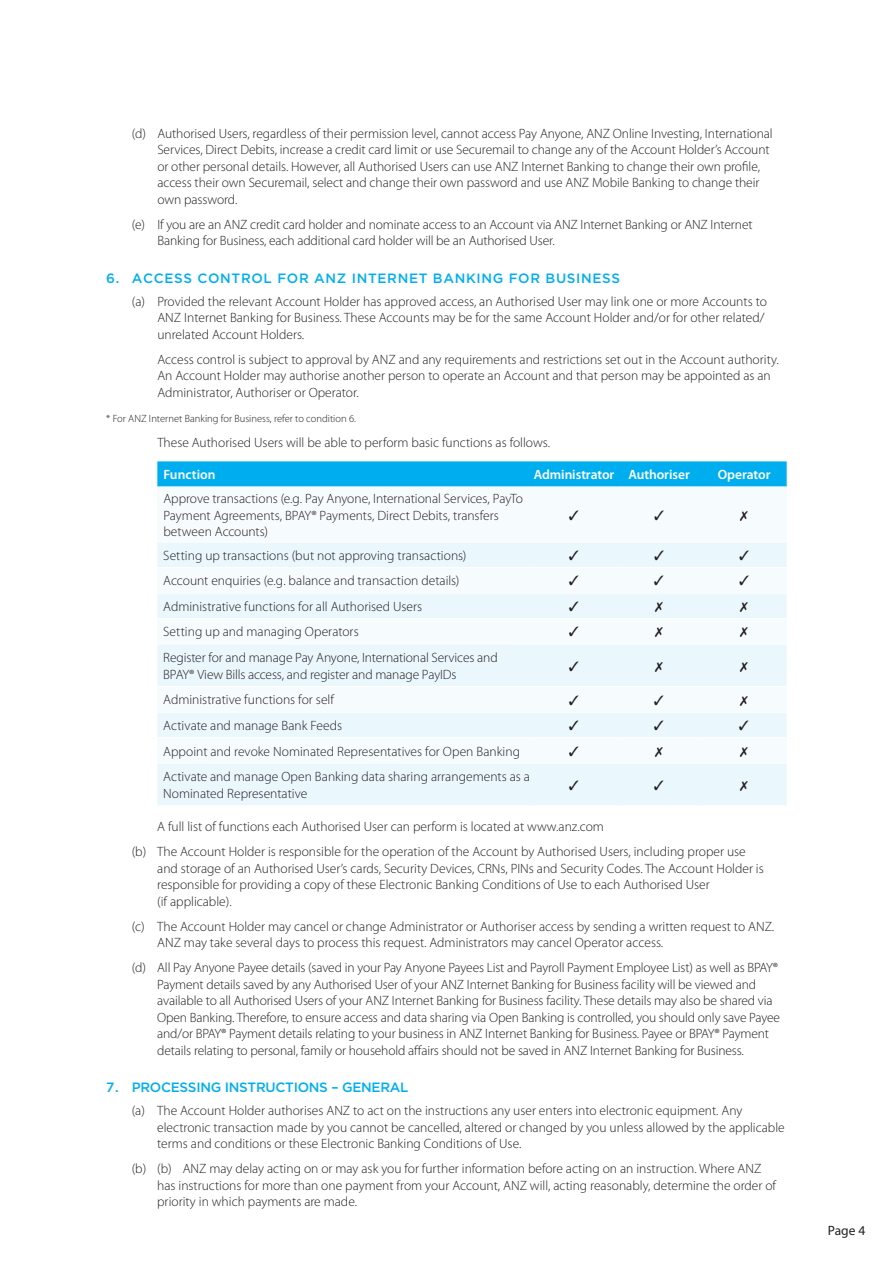
<style>
.page{position:relative;width:893px;height:1263px;background:#fff}
.page>*{position:absolute;margin:0;border:0;box-sizing:border-box;transform-origin:0 0}
.t1{font:300 13.5px/16.5px "Myriad Pro";color:#231f20}
.t2{font:500 13.5px "Gotham";letter-spacing:.05em;color:#00aeef}
.t3{font:600 13.5px "Myriad Pro";letter-spacing:-.005em;color:#fff}
.t4{font:500 13.5px "Gotham";letter-spacing:-.02em;color:#00aeef}
.t5{font:13.5px "Myriad Pro";color:#231f20}
.t6{font:300 10.5px "Myriad Pro";color:#231f20}
</style>
<div class="page">
<div style="left:157px;top:461px;width:630px;height:25px;background:#00aeef"></div>
<svg style="left:157px;top:543px;width:630px;height:262px;fill:#eaf7fd"></svg>
<hr style="left:531px;top:712px;width:86px;height:1px;background:#fff">
<hr style="left:617px;top:712px;width:85px;height:1px;background:#fff">
<hr style="left:702px;top:712px;width:85px;height:1px;background:#fff">
<hr style="left:157px;top:567px;width:374px;height:1px;background:#fff">
<hr style="left:531px;top:567px;width:86px;height:1px;background:#fff">
<hr style="left:617px;top:567px;width:85px;height:1px;background:#fff">
<hr style="left:702px;top:567px;width:85px;height:1px;background:#fff">
<hr style="left:157px;top:593px;width:374px;height:1px;background:#fff">
<hr style="left:531px;top:593px;width:86px;height:1px;background:#fff">
<hr style="left:617px;top:593px;width:85px;height:1px;background:#fff">
<hr style="left:702px;top:593px;width:85px;height:1px;background:#fff">
<hr style="left:157px;top:618px;width:374px;height:1px;background:#fff">
<hr style="left:531px;top:618px;width:86px;height:1px;background:#fff">
<hr style="left:617px;top:618px;width:85px;height:1px;background:#fff">
<hr style="left:702px;top:618px;width:85px;height:1px;background:#fff">
<hr style="left:157px;top:644px;width:374px;height:1px;background:#fff">
<hr style="left:531px;top:644px;width:86px;height:1px;background:#fff">
<hr style="left:617px;top:644px;width:85px;height:1px;background:#fff">
<hr style="left:702px;top:644px;width:85px;height:1px;background:#fff">
<hr style="left:157px;top:686px;width:374px;height:1px;background:#fff">
<hr style="left:531px;top:686px;width:86px;height:1px;background:#fff">
<hr style="left:617px;top:686px;width:85px;height:1px;background:#fff">
<hr style="left:702px;top:686px;width:85px;height:1px;background:#fff">
<hr style="left:157px;top:712px;width:374px;height:1px;background:#fff">
<hr style="left:157px;top:737px;width:374px;height:1px;background:#fff">
<hr style="left:531px;top:737px;width:86px;height:1px;background:#fff">
<hr style="left:617px;top:737px;width:85px;height:1px;background:#fff">
<hr style="left:702px;top:737px;width:85px;height:1px;background:#fff">
<hr style="left:157px;top:763px;width:374px;height:1px;background:#fff">
<hr style="left:531px;top:763px;width:86px;height:1px;background:#fff">
<hr style="left:617px;top:763px;width:85px;height:1px;background:#fff">
<hr style="left:702px;top:763px;width:85px;height:1px;background:#fff">
<svg style="left:569px;top:550px;width:10px;height:10px"></svg>
<svg style="left:654px;top:550px;width:10px;height:10px"></svg>
<svg style="left:739px;top:550px;width:10px;height:10px"></svg>
<svg style="left:569px;top:576px;width:10px;height:9px"></svg>
<svg style="left:654px;top:576px;width:10px;height:9px"></svg>
<svg style="left:739px;top:576px;width:10px;height:9px"></svg>
<svg style="left:569px;top:601px;width:10px;height:10px"></svg>
<svg style="left:655px;top:602px;width:8px;height:10px"></svg>
<svg style="left:740px;top:602px;width:8px;height:10px"></svg>
<svg style="left:569px;top:627px;width:10px;height:10px"></svg>
<svg style="left:655px;top:627px;width:8px;height:10px"></svg>
<svg style="left:740px;top:627px;width:8px;height:10px"></svg>
<svg style="left:569px;top:661px;width:10px;height:10px"></svg>
<svg style="left:655px;top:661px;width:8px;height:10px"></svg>
<svg style="left:740px;top:661px;width:8px;height:10px"></svg>
<svg style="left:569px;top:695px;width:10px;height:10px"></svg>
<svg style="left:654px;top:695px;width:10px;height:10px"></svg>
<svg style="left:740px;top:695px;width:8px;height:10px"></svg>
<svg style="left:569px;top:720px;width:10px;height:10px"></svg>
<svg style="left:654px;top:720px;width:10px;height:10px"></svg>
<svg style="left:739px;top:720px;width:10px;height:10px"></svg>
<svg style="left:569px;top:746px;width:10px;height:10px"></svg>
<svg style="left:655px;top:746px;width:8px;height:10px"></svg>
<svg style="left:740px;top:746px;width:8px;height:10px"></svg>
<svg style="left:569px;top:780px;width:9px;height:10px"></svg>
<svg style="left:654px;top:780px;width:10px;height:10px"></svg>
<svg style="left:740px;top:780px;width:8px;height:10px"></svg>
<p class="t1" style="left:157px;top:125px;width:617px;text-indent:-26px">(d) Authorised Users, regardless of their permission level, cannot access Pay Anyone, ANZ Online Investing, International Services, Direct Debits, increase a credit card limit or use Securemail to change any of the Account Holder’s Account or other personal details. However, all Authorised Users can use ANZ Internet Banking to change their own profile, access their own Securemail, select and change their own password and use ANZ Mobile Banking to change their own password.</p>
<p class="t1" style="left:157px;top:216px;width:597px;text-indent:-26px">(e) If you are an ANZ credit card holder and nominate access to an Account via ANZ Internet Banking or ANZ Internet<br>Banking for Business, each additional card holder will be an Authorised User.</p>
<p class="t2" style="left:106px;top:270px;width:515px">6. ACCESS CONTROL FOR ANZ INTERNET BANKING FOR BUSINESS</p>
<p class="t1" style="left:157px;top:293px;width:611px;text-indent:-26px">(a) Provided the relevant Account Holder has approved access, an Authorised User may link one or more Accounts to<br>ANZ Internet Banking for Business. These Accounts may be for the same Account Holder and/or for other related/ unrelated Account Holders.</p>
<p class="t1" style="left:157px;top:351px;width:623px">Access control is subject to approval by ANZ and any requirements and restrictions set out in the Account authority.<br>An Account Holder may authorise another person to operate an Account and that person may be appointed as an<br>Administrator, Authoriser or Operator.</p>
<p class="t6" style="left:106px;top:413px;width:251px">* For ANZ Internet Banking for Business, refer to condition 6.</p>
<p class="t1" style="left:157px;top:434px;width:394px">These Authorised Users will be able to perform basic functions as follows.</p>
<p class="t3" style="left:163px;top:466px;width:54px">Function</p>
<p class="t3" style="left:534px;top:466px;width:158px">Administrator Authoriser</p>
<p class="t3" style="left:718px;top:466px;width:54px">Operator</p>
<p class="t1" style="left:163px;top:490px;width:361px">Approve transactions (e.g. Pay Anyone, International Services, PayTo<br>Payment Agreements, BPAY® Payments, Direct Debits, transfers between Accounts)</p>
<p class="t1" style="left:163px;top:547px;width:305px">Setting up transactions (but not approving transactions)</p>
<p class="t1" style="left:163px;top:573px;width:298px">Account enquiries (e.g. balance and transaction details)</p>
<p class="t1" style="left:163px;top:598px;width:260px">Administrative functions for all Authorised Users</p>
<p class="t1" style="left:163px;top:624px;width:197px">Setting up and managing Operators</p>
<p class="t1" style="left:163px;top:650px;width:336px">Register for and manage Pay Anyone, International Services and<br>BPAY® View Bills access, and register and manage PayIDs</p>
<p class="t1" style="left:163px;top:692px;width:172px">Administrative functions for self</p>
<p class="t1" style="left:163px;top:717px;width:180px">Activate and manage Bank Feeds</p>
<p class="t1" style="left:163px;top:743px;width:358px">Appoint and revoke Nominated Representatives for Open Banking</p>
<p class="t1" style="left:163px;top:769px;width:368px">Activate and manage Open Banking data sharing arrangements as a<br>Nominated Representative</p>
<p class="t1" style="left:132px;top:814px;width:616px;line-height:25px;text-indent:26px">A full list of functions each Authorised User can perform is located at www.anz.com<br>(b) The Account Holder is responsible for the operation of the Account by Authorised Users, including proper use</p>
<p class="t1" style="left:157px;top:860px;width:608px">and storage of an Authorised User’s cards, Security Devices, CRNs, PINs and Security Codes. The Account Holder is responsible for providing a copy of these Electronic Banking Conditions of Use to each Authorised User<br>(if applicable).</p>
<p class="t1" style="left:157px;top:918px;width:619px;text-indent:-26px">(c) The Account Holder may cancel or change Administrator or Authoriser access by sending a written request to ANZ.<br>ANZ may take several days to process this request. Administrators may cancel Operator access.</p>
<p class="t1" style="left:157px;top:959px;width:624px;text-indent:-26px">(d) All Pay Anyone Payee details (saved in your Pay Anyone Payees List and Payroll Payment Employee List) as well as BPAY® Payment details saved by any Authorised User of your ANZ Internet Banking for Business facility will be viewed and available to all Authorised Users of your ANZ Internet Banking for Business facility. These details may also be shared via Open Banking. Therefore, to ensure access and data sharing via Open Banking is controlled, you should only save Payee and/or BPAY® Payment details relating to your business in ANZ Internet Banking for Business. Payee or BPAY® Payment details relating to personal, family or household affairs should not be saved in ANZ Internet Banking for Business.</p>
<p class="t4" style="left:106px;top:1080px;width:304px">7. PROCESSING INSTRUCTIONS Ð GENERAL</p>
<p class="t1" style="left:157px;top:1103px;width:629px;text-indent:-26px">(a) The Account Holder authorises ANZ to act on the instructions any user enters into electronic equipment. Any electronic transaction made by you cannot be cancelled, altered or changed by you unless allowed by the applicable terms and conditions or these Electronic Banking Conditions of Use.</p>
<p class="t1" style="left:157px;top:1161px;width:620px;text-indent:-26px">(b) (b) ANZ may delay acting on or may ask you for further information before acting on an instruction. Where ANZ has instructions for more than one payment from your Account, ANZ will, acting reasonably, determine the order of priority in which payments are made.</p>
<p class="t5" style="left:828px;top:1222px;width:39px">Page 4</p>
</div>
